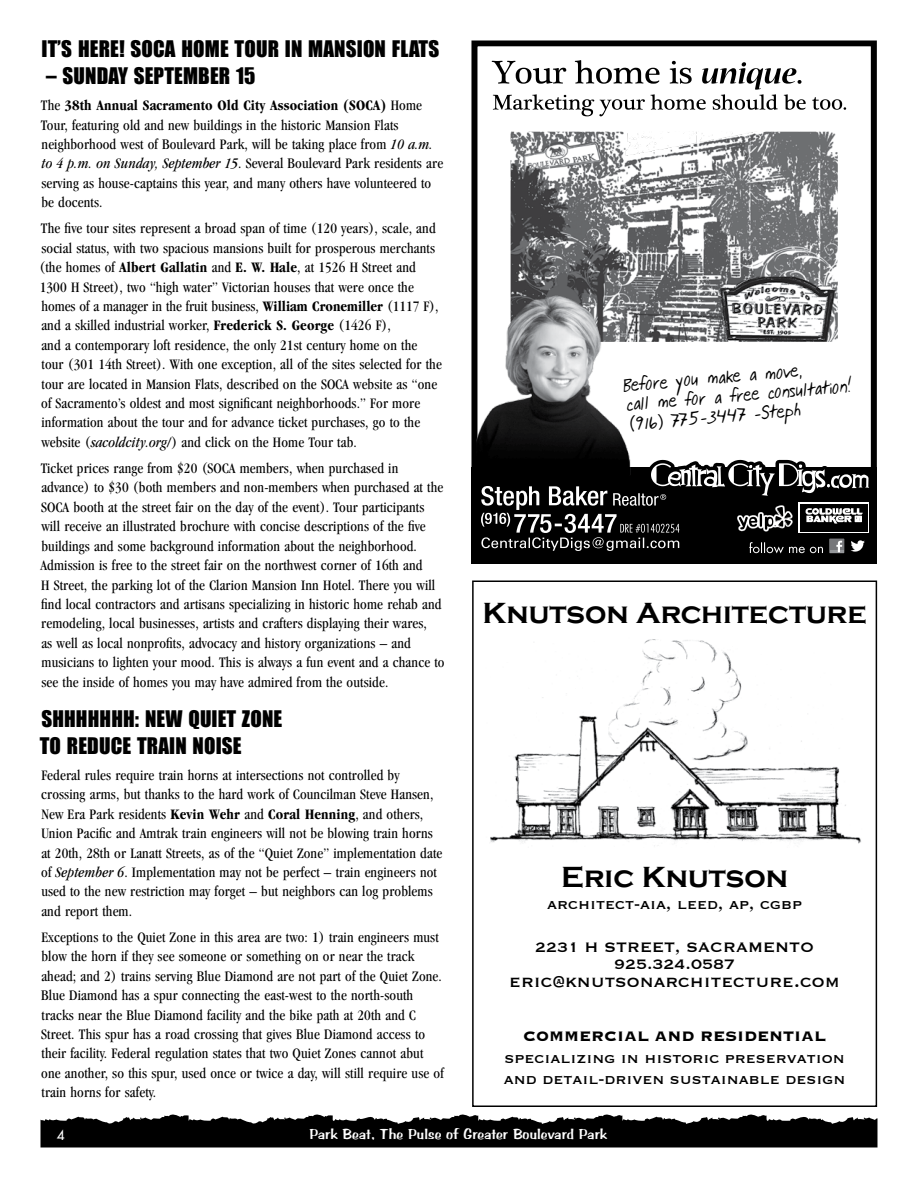
<style>
.page{position:relative;width:918px;height:1188px;background:#fff}
.page>*{position:absolute;margin:0;border:0;box-sizing:border-box;transform-origin:0 0}
.t1{font:700 30px "Copperplate Gothic";color:#000}
.t2{font:21px/26.8px "Impact";letter-spacing:.005em;color:#000}
.t3{font:21px "Copperplate";color:#000}
.t4{font:18px/21.6px "Copperplate";color:#000}
.t5{font:700 18px "Copperplate";color:#000}
.t6{font:16.35px/19.5px "Jarof Hearts";color:#000}
.t7{font:condensed 15px/19.4px "Garamond";letter-spacing:.01em;color:#000}
.t8{font:15px "Arab Bru D";letter-spacing:.01em;color:#fff}
.t9{font:13.5px "Futura";color:#fff}
.s1{font-weight:700}
.s2{font-style:italic}
</style>
<div class="page">
<svg style="left:40px;top:1115px;width:837px;height:32px;background:#1f1f1f"></svg>
<div style="left:472px;top:40px;width:405px;height:523px;border:6px solid #000"></div>
<img style="left:477px;top:283px;width:4px;height:192px">
<svg style="left:481px;top:60px;width:396px;height:503px"></svg>
<img style="left:490px;top:639px;width:371px;height:207px">
<div style="left:472px;top:580px;width:405px;height:527px;border:2px solid #000"></div>
<h2 class="t2" style="left:42px;top:35px;width:399px">IT’S HERE! SOCA HOME TOUR IN MANSION FLATS</h2>
<h2 class="t2" style="left:46px;top:62px;width:211px">– SUNDAY SEPTEMBER 15</h2>
<p class="t7" style="left:41px;top:96px;width:404px">The <span class="s1">38th Annual Sacramento Old City Association (SOCA)</span> Home Tour, featuring old and new buildings in the historic Mansion Flats neighborhood west of Boulevard Park, will be taking place from <span class="s2">10 a.m. to 4 p.m. on Sunday, September 15</span>. Several Boulevard Park residents are serving as house-captains this year, and many others have volunteered to be docents.</p>
<p class="t7" style="left:39px;top:219px;width:404px">The five tour sites represent a broad span of time (120 years), scale, and social status, with two spacious mansions built for prosperous merchants (the homes of <span class="s1">Albert Gallatin</span> and <span class="s1">E. W. Hale</span>, at 1526 H Street and 1300 H Street), two “high water” Victorian houses that were once the homes of a manager in the fruit business, <span class="s1">William Cronemiller</span> (1117 F), and a skilled industrial worker, <span class="s1">Frederick S. George</span> (1426 F),<br>and a contemporary loft residence, the only 21st century home on the<br>tour (301 14th Street). With one exception, all of the sites selected for the tour are located in Mansion Flats, described on the SOCA website as “one of Sacramento’s oldest and most significant neighborhoods.” For more information about the tour and for advance ticket purchases, go to the website (<span class="s2">sacoldcity.org</span>/) and click on the Home Tour tab.</p>
<p class="t7" style="left:41px;top:458px;width:406px">Ticket prices range from $20 (SOCA members, when purchased in advance) to $30 (both members and non-members when purchased at the SOCA booth at the street fair on the day of the event). Tour participants will receive an illustrated brochure with concise descriptions of the five buildings and some background information about the neighborhood.<br>Admission is free to the street fair on the northwest corner of 16th and<br>H Street, the parking lot of the Clarion Mansion Inn Hotel. There you will find local contractors and artisans specializing in historic home rehab and remodeling, local businesses, artists and crafters displaying their wares,<br>as well as local nonprofits, advocacy and history organizations – and musicians to lighten your mood. This is always a fun event and a chance to see the inside of homes you may have admired from the outside.</p>
<h2 class="t2" style="left:40px;top:705px;width:244px">SHHHHHHH: NEW QUIET ZONE<br>TO REDUCE TRAIN NOISE</h2>
<p class="t7" style="left:41px;top:765px;width:403px">Federal rules require train horns at intersections not controlled by crossing arms, but thanks to the hard work of Councilman Steve Hansen, New Era Park residents <span class="s1">Kevin Wehr</span> and <span class="s1">Coral Henning</span>, and others, Union Pacific and Amtrak train engineers will not be blowing train horns at 20th, 28th or Lanatt Streets, as of the “Quiet Zone” implementation date of <span class="s2">September 6</span>. Implementation may not be perfect – train engineers not used to the new restriction may forget – but neighbors can log problems and report them.</p>
<p class="t7" style="left:41px;top:927px;width:404px">Exceptions to the Quiet Zone in this area are two: 1) train engineers must blow the horn if they see someone or something on or near the track ahead; and 2) trains serving Blue Diamond are not part of the Quiet Zone.<br>Blue Diamond has a spur connecting the east-west to the north-south tracks near the Blue Diamond facility and the bike path at 20th and C Street. This spur has a road crossing that gives Blue Diamond access to their facility. Federal regulation states that two Quiet Zones cannot abut one another, so this spur, used once or twice a day, will still require use of train horns for safety.</p>
<p class="t6" style="left:623px;top:377px;width:231px;rotate:-5deg">Before you make a move,<br>call me for a free consultation! (916) 775-3447 -Steph</p>
<h1 class="t1" style="left:482px;top:597px;width:386px">Knutson Architecture</h1>
<h1 class="t1" style="left:561px;top:861px;width:228px">Eric Knutson</h1>
<p class="t4" style="left:547px;top:892px;width:257px">architect-aia, leed, ap, cgbp</p>
<p class="t4" style="left:535px;top:938px;width:280px;line-height:17.1px;text-align:center">2231 H STREET, SACRAMENTO<br>925.324.0587</p>
<h2 class="t3" style="left:509px;top:968px;width:332px">eric@knutsonarchitecture.com</h2>
<p class="t5" style="left:523px;top:1024px;width:304px">COMMERCIAL AND RESIDENTIAL</p>
<p class="t4" style="left:504px;top:1046px;width:343px">specializing in historic preservation and detail-driven sustainable design</p>
<p class="t9" style="left:57px;top:1127px;width:9px">4</p>
<p class="t8" style="left:309px;top:1126px;width:300px">Park Beat, The Pulse of Greater Boulevard Park</p>
</div>
